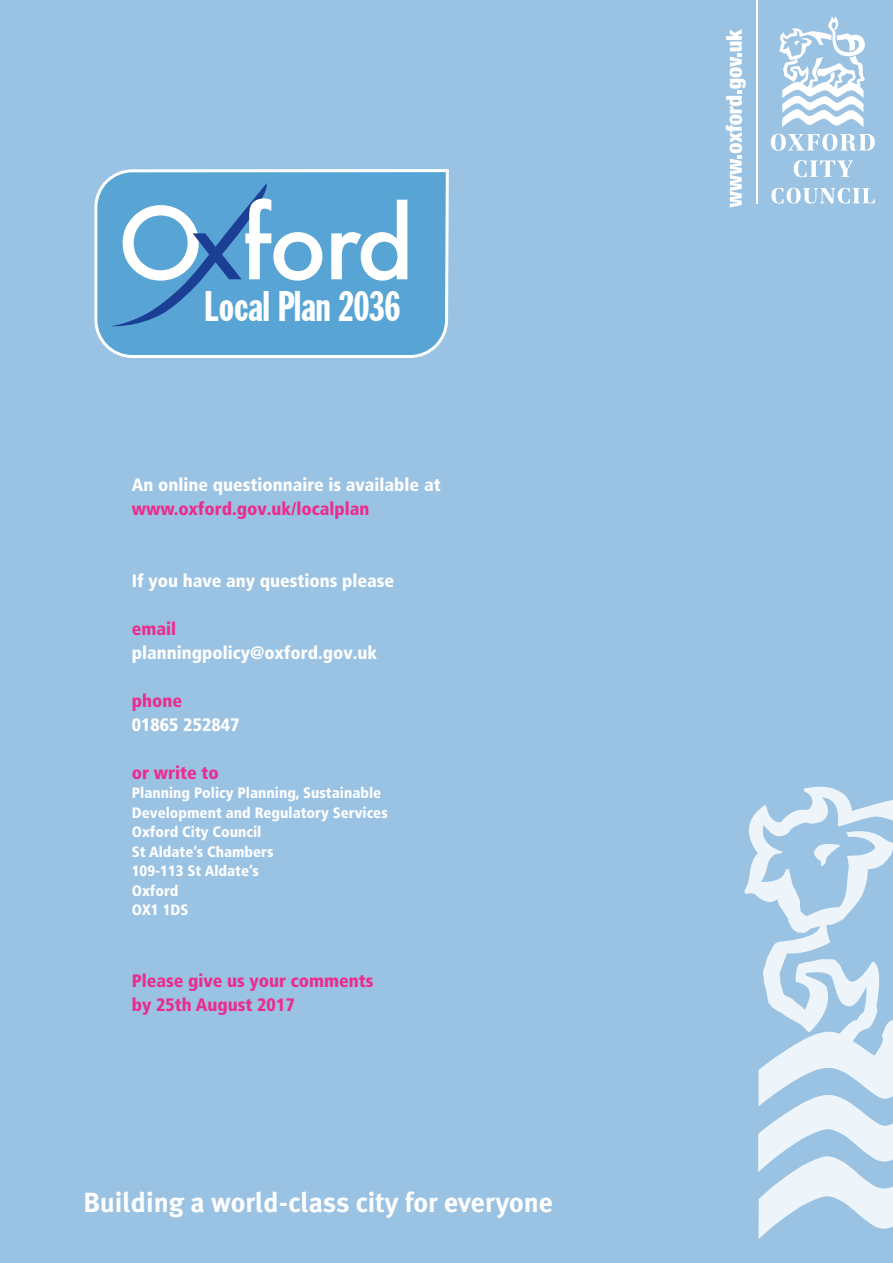
<style>
.page{position:relative;width:893px;height:1263px;background:#9ac2e3}
.page>*{position:absolute;margin:0;border:0;box-sizing:border-box;transform-origin:0 0}
.t1{font:extra-condensed 41.7px "Franklin Gothic";color:#fff}
.t2{font:700 27.75px "Meta Plus";color:#fff}
.t3{font:900 condensed 18px "Frutiger";color:#fff}
.t4{font:900 condensed 18px/24px "Frutiger";color:#eb2c8f}
.t5{font:900 condensed 15px/19.5px "Frutiger";color:#fff}
</style>
<div class="page">
<svg style="left:771px;top:134px;width:104px;height:17px"></svg>
<svg style="left:794px;top:160px;width:59px;height:17px"></svg>
<svg style="left:771px;top:188px;width:104px;height:16px"></svg>
<svg style="left:779px;top:16px;width:86px;height:111px"></svg>
<hr style="left:756px;top:0;width:2px;height:204px;background:#fff">
<svg style="left:726px;top:29px;width:20px;height:178px"></svg>
<svg style="left:758px;top:1106px;width:135px;height:133px"></svg>
<svg style="left:744px;top:787px;width:149px;height:319px"></svg>
<svg style="left:94px;top:169px;width:355px;height:189px;background:#6cafd9"></svg>
<svg style="left:110px;top:183px;width:212px;height:145px;background:#6cabd6"></svg>
<svg style="left:331px;top:200px;width:76px;height:81px;background:#97c7e5"></svg>
<h1 class="t1" style="left:204px;top:284px;width:198px">Local Plan 2036</h1>
<p class="t3" style="left:132px;top:474px;width:310px">An online questionnaire is available at</p>
<p class="t4" style="left:132px;top:496px;width:239px">www.oxford.gov.uk/localplan</p>
<p class="t3" style="left:132px;top:570px;width:264px">If you have any questions please</p>
<p class="t4" style="left:132px;top:616px;width:46px">email</p>
<p class="t3" style="left:132px;top:642px;width:247px">planningpolicy@oxford.gov.uk</p>
<p class="t4" style="left:132px;top:688px;width:52px">phone</p>
<p class="t3" style="left:132px;top:714px;width:109px">01865 252847</p>
<p class="t4" style="left:132px;top:760px;width:89px">or write to</p>
<p class="t5" style="left:132px;top:783px;width:257px">Planning Policy Planning, Sustainable<br>Development and Regulatory Services<br>Oxford City Council<br>St Aldate’s Chambers<br>109-113 St Aldate’s<br>Oxford<br>OX1 1DS</p>
<p class="t4" style="left:132px;top:969px;width:243px">Please give us your comments by 25th August 2017</p>
<h2 class="t2" style="left:83px;top:1186px;width:471px">Building a world-class city for everyone</h2>
</div>
